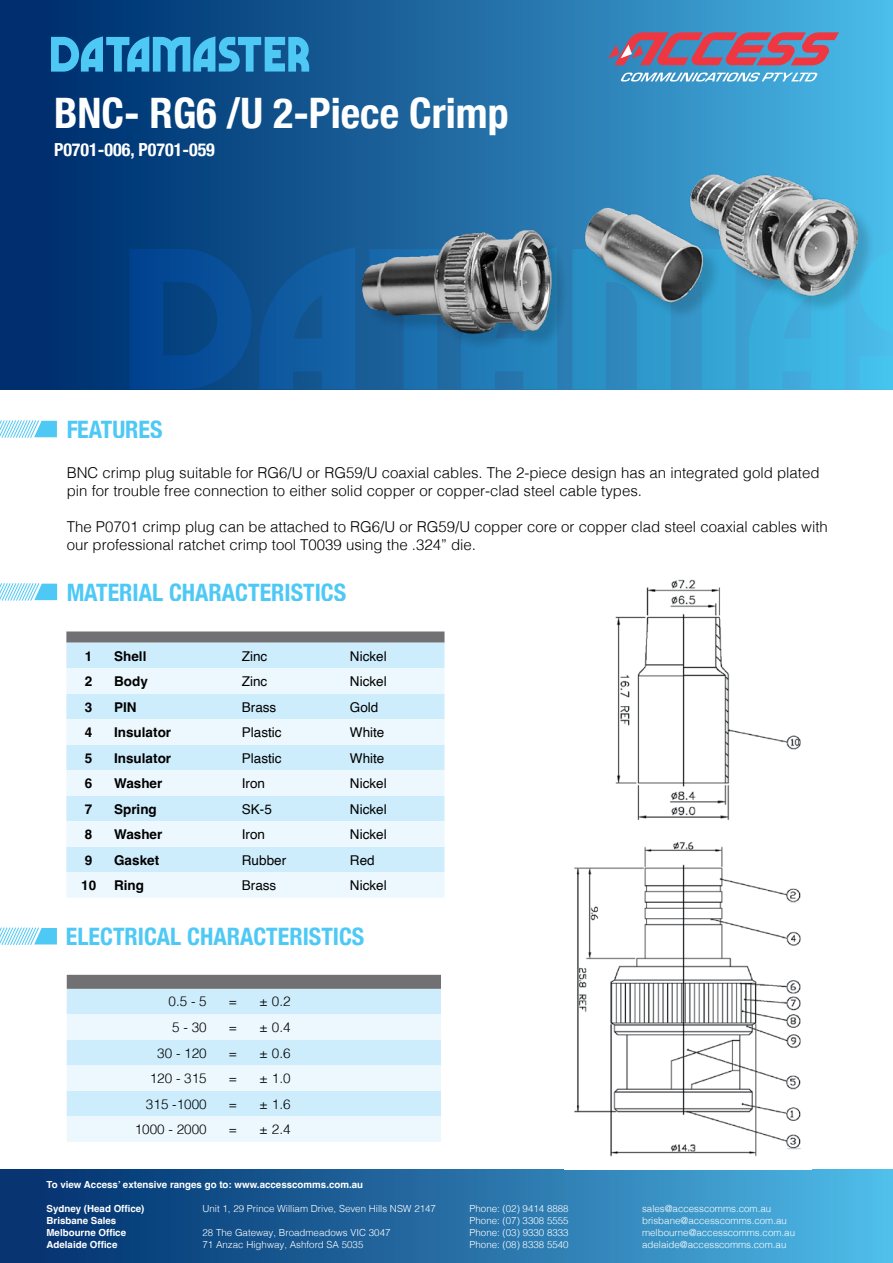
<style>
.page{position:relative;width:893px;height:1263px;background:#fff}
.page>*{position:absolute;margin:0;border:0;box-sizing:border-box;transform-origin:0 0}
.t1{font:700 condensed 42px "Helvetica Neue";color:#fff}
.Paragraph_title{font:700 condensed 24px "Helvetica Neue";color:#4ec9f5}
.t2{font:700 condensed 18px "Helvetica Neue";color:#fff}
.Paragraph_text{font:300 15px/18px "Helvetica";color:#000}
.t3{font:13.5px "Helvetica";color:#000}
.t4{font:300 13.5px "Helvetica";color:#000}
.t5{font:700 13.5px "Helvetica";color:#000}
.t6{font:300 9.75px "Helvetica";color:#fff}
.t7{font:700 9.75px "Helvetica";color:#fff}
</style>
<div class="page">
<div style="left:0;top:1169px;width:893px;height:94px;background:linear-gradient(to right,#002a69,#4eb8e5)"></div>
<div style="left:0;top:0;width:893px;height:390px;background:linear-gradient(to right,#002464,#4ab6e5)"></div>
<svg style="left:578px;top:384px;width:158px;height:5px"></svg>
<svg style="left:749px;top:384px;width:96px;height:5px"></svg>
<svg style="left:259px;top:247px;width:81px;height:142px;background:#10599a"></svg>
<svg style="left:859px;top:249px;width:34px;height:140px;background:#46c0eb"></svg>
<svg style="left:129px;top:249px;width:123px;height:140px;background:#05488e"></svg>
<svg style="left:51px;top:36px;width:258px;height:36px;background:#3193c6"></svg>
<svg style="left:608px;top:32px;width:231px;height:33px;background:#9f637f"></svg>
<svg style="left:620px;top:73px;width:198px;height:9px"></svg>
<svg style="left:67px;top:975px;width:374px;height:14px;background:#727174"></svg>
<div style="left:67px;top:989px;width:374px;height:25px;background:#ceedfc"></div>
<svg style="left:67px;top:1014px;width:374px;height:128px;background:#e0f3fd"></svg>
<svg style="left:66px;top:631px;width:378px;height:12px;background:#7b7b7e"></svg>
<div style="left:66px;top:643px;width:378px;height:25px;background:#ceedfc"></div>
<svg style="left:66px;top:668px;width:378px;height:230px;background:#e0f3fd"></svg>
<svg style="left:0;top:420px;width:57px;height:18px"></svg>
<svg style="left:0;top:583px;width:57px;height:18px"></svg>
<svg style="left:0;top:927px;width:57px;height:18px"></svg>
<img style="left:574px;top:579px;width:227px;height:578px">
<div style="left:588px;top:178px;width:288px;height:143px;background:#000;opacity:.15"></div>
<img style="left:524px;top:134px;width:334px;height:250px">
<img style="left:340px;top:183px;width:238px;height:206px">
<p class="t1" style="left:54px;top:78px;width:456px">BNC- RG6 /U 2-Piece Crimp</p>
<p class="t2" style="left:54px;top:135px;width:162px">P0701-006, P0701-059</p>
<h2 class="Paragraph_title" style="left:66px;top:409px;width:98px">FEATURES</h2>
<p class="Paragraph_text" style="left:67px;top:463px;width:754px">BNC crimp plug suitable for RG6/U or RG59/U coaxial cables. The 2-piece design has an integrated gold plated pin for trouble free connection to either solid copper or copper-clad steel cable types.</p>
<p class="Paragraph_text" style="left:67px;top:517px;width:763px">The P0701 crimp plug can be attached to RG6/U or RG59/U copper core or copper clad steel coaxial cables with our professional ratchet crimp tool T0039 using the .324” die.</p>
<h2 class="Paragraph_title" style="left:66px;top:572px;width:281px">MATERIAL CHARACTERISTICS</h2>
<p class="t5" style="left:85px;top:647px;width:9px">1</p>
<p class="t5" style="left:114px;top:647px;width:34px">Shell</p>
<p class="t3" style="left:242px;top:645px;width:27px">Zinc</p>
<p class="t3" style="left:350px;top:645px;width:38px">Nickel</p>
<p class="t5" style="left:85px;top:673px;width:9px">2</p>
<p class="t5" style="left:114px;top:673px;width:35px">Body</p>
<p class="t3" style="left:242px;top:671px;width:27px">Zinc</p>
<p class="t3" style="left:350px;top:671px;width:38px">Nickel</p>
<p class="t5" style="left:85px;top:698px;width:9px">3</p>
<p class="t5" style="left:114px;top:698px;width:24px">PIN</p>
<p class="t3" style="left:242px;top:696px;width:36px">Brass</p>
<p class="t3" style="left:350px;top:696px;width:30px">Gold</p>
<p class="t5" style="left:85px;top:724px;width:9px">4</p>
<p class="t5" style="left:114px;top:724px;width:59px">Insulator</p>
<p class="t3" style="left:242px;top:722px;width:41px">Plastic</p>
<p class="t3" style="left:350px;top:722px;width:36px">White</p>
<p class="t5" style="left:85px;top:749px;width:9px">5</p>
<p class="t5" style="left:114px;top:749px;width:59px">Insulator</p>
<p class="t3" style="left:242px;top:747px;width:41px">Plastic</p>
<p class="t3" style="left:350px;top:747px;width:36px">White</p>
<p class="t5" style="left:85px;top:775px;width:9px">6</p>
<p class="t5" style="left:114px;top:775px;width:50px">Washer</p>
<p class="t3" style="left:242px;top:773px;width:25px">Iron</p>
<p class="t3" style="left:350px;top:773px;width:38px">Nickel</p>
<p class="t5" style="left:85px;top:800px;width:9px">7</p>
<p class="t5" style="left:114px;top:800px;width:44px">Spring</p>
<p class="t3" style="left:242px;top:798px;width:32px">SK-5</p>
<p class="t3" style="left:350px;top:798px;width:38px">Nickel</p>
<p class="t5" style="left:85px;top:826px;width:9px">8</p>
<p class="t5" style="left:114px;top:826px;width:50px">Washer</p>
<p class="t3" style="left:242px;top:824px;width:25px">Iron</p>
<p class="t3" style="left:350px;top:824px;width:38px">Nickel</p>
<p class="t5" style="left:85px;top:851px;width:9px">9</p>
<p class="t5" style="left:114px;top:851px;width:47px">Gasket</p>
<p class="t3" style="left:242px;top:849px;width:46px">Rubber</p>
<p class="t3" style="left:350px;top:849px;width:26px">Red</p>
<p class="t5" style="left:81px;top:877px;width:17px">10</p>
<p class="t5" style="left:114px;top:877px;width:31px">Ring</p>
<p class="t3" style="left:242px;top:875px;width:36px">Brass</p>
<p class="t3" style="left:350px;top:875px;width:38px">Nickel</p>
<p class="Paragraph_title" style="left:66px;top:916px;width:300px">ELECTRICAL CHARACTERISTICS</p>
<p class="t4" style="left:169px;top:990px;width:40px">0.5 - 5</p>
<p class="t4" style="left:229px;top:990px;width:10px">=</p>
<p class="t4" style="left:259px;top:990px;width:33px">± 0.2</p>
<p class="t4" style="left:172px;top:1016px;width:36px">5 - 30</p>
<p class="t4" style="left:229px;top:1016px;width:10px">=</p>
<p class="t4" style="left:259px;top:1016px;width:33px">± 0.4</p>
<p class="t4" style="left:157px;top:1041px;width:51px">30 - 120</p>
<p class="t4" style="left:229px;top:1041px;width:10px">=</p>
<p class="t4" style="left:259px;top:1041px;width:33px">± 0.6</p>
<p class="t4" style="left:150px;top:1067px;width:59px">120 - 315</p>
<p class="t4" style="left:229px;top:1067px;width:10px">=</p>
<p class="t4" style="left:259px;top:1067px;width:33px">± 1.0</p>
<p class="t4" style="left:146px;top:1092px;width:62px">315 -1000</p>
<p class="t4" style="left:229px;top:1092px;width:10px">=</p>
<p class="t4" style="left:259px;top:1092px;width:33px">± 1.6</p>
<p class="t4" style="left:135px;top:1118px;width:74px">1000 - 2000</p>
<p class="t4" style="left:229px;top:1118px;width:10px">=</p>
<p class="t4" style="left:259px;top:1118px;width:33px">± 2.4</p>
<p class="t7" style="left:46px;top:1178px;width:318px">To view Access’ extensive ranges go to: www.accesscomms.com.au</p>
<p class="t7" style="left:46px;top:1202px;width:100px">Sydney (Head Office)</p>
<p class="t6" style="left:203px;top:1200px;width:235px">Unit 1, 29 Prince William Drive, Seven Hills NSW 2147</p>
<p class="t6" style="left:470px;top:1200px;width:101px">Phone: (02) 9414 8888</p>
<p class="t6" style="left:642px;top:1200px;width:131px">sales@accesscomms.com.au</p>
<p class="t7" style="left:46px;top:1214px;width:71px">Brisbane Sales</p>
<p class="t6" style="left:470px;top:1212px;width:101px">Phone: (07) 3308 5555</p>
<p class="t6" style="left:642px;top:1212px;width:146px">brisbane@accesscomms.com.au</p>
<p class="t7" style="left:46px;top:1226px;width:81px">Melbourne Office</p>
<p class="t6" style="left:203px;top:1224px;width:190px">28 The Gateway, Broadmeadows VIC 3047</p>
<p class="t6" style="left:470px;top:1224px;width:101px">Phone: (03) 9330 8333</p>
<p class="t6" style="left:642px;top:1224px;width:155px">melbourne@accesscomms.com.au</p>
<p class="t7" style="left:46px;top:1238px;width:72px">Adelaide Office</p>
<p class="t6" style="left:202px;top:1236px;width:162px">71 Anzac Highway, Ashford SA 5035</p>
<p class="t6" style="left:470px;top:1236px;width:101px">Phone: (08) 8338 5540</p>
<p class="t6" style="left:642px;top:1236px;width:146px">adelaide@accesscomms.com.au</p>
</div>
